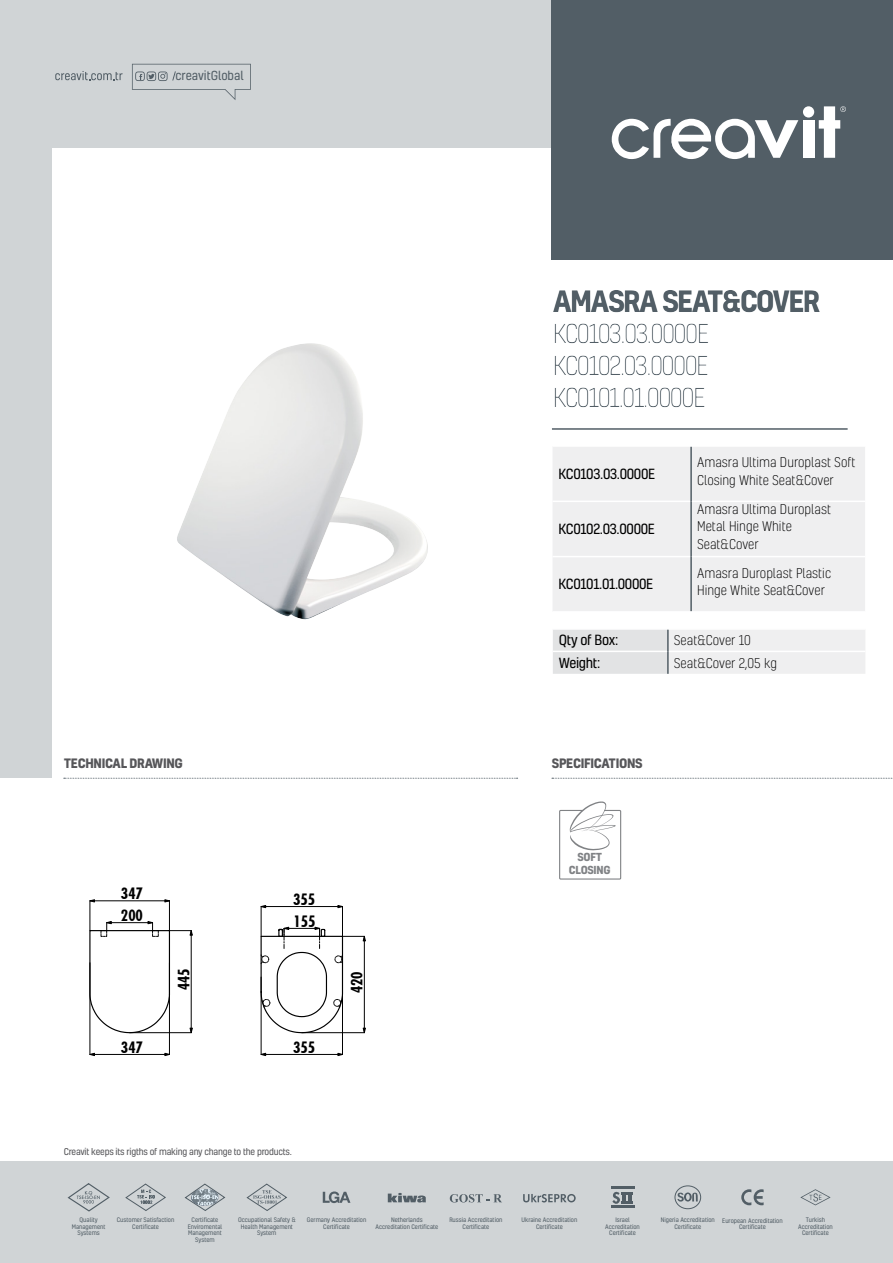
<style>
.page{position:relative;width:893px;height:1263px;background:#fff}
.page>*{position:absolute;margin:0;border:0;box-sizing:border-box;transform-origin:0 0}
.t1{font:700 28.5px "Kelson";letter-spacing:-.06em;color:#525e66}
.t2{font:300 25.2px/31.5px "Kelson";letter-spacing:-.06em;color:#525e66;text-align:justify}
.t3{font:15px "Futura Condensed Bold FH";letter-spacing:-.005em;color:#000}
.t4{font:13.5px "Kelson";letter-spacing:-.025em;color:#000}
.t5{font:300 12.9px/17.2px "Kelson";color:#000}
.t6{font:700 12.45px "Kelson";letter-spacing:-.025em;color:#565659}
.t7{font:12px "Kelson";color:#525e66}
.t8{font:700 10.65px/12.8px "Kelson";letter-spacing:-.02em;color:#808285;text-align:center}
.t9{font:9px "Kelson";letter-spacing:-.025em;color:#565659}
.t10{font:6px/6.6px "Kelson";color:#525e66;text-align:center}
</style>
<div class="page">
<div style="left:0;top:0;width:552px;height:778px;background:#d0d4d6"></div>
<div style="left:52px;top:148px;width:518px;height:636px;background:#fff"></div>
<div style="left:552px;top:0;width:341px;height:259px;background:#525e66"></div>
<div style="left:803px;top:106px;width:11px;height:12px;background:#fff;border-radius:50%"></div>
<svg style="left:819px;top:106px;width:27px;height:52px"></svg>
<div style="left:803px;top:120px;width:11px;height:38px;background:#fff"></div>
<svg style="left:612px;top:119px;width:186px;height:40px"></svg>
<svg style="left:64px;top:778px;width:454px;height:1px"></svg>
<svg style="left:552px;top:778px;width:341px;height:1px"></svg>
<div style="left:0;top:1161px;width:893px;height:102px;background:#d0d4d6"></div>
<svg style="left:68px;top:1183px;width:42px;height:28px"></svg>
<svg style="left:125px;top:1183px;width:41px;height:28px"></svg>
<svg style="left:184px;top:1183px;width:42px;height:28px"></svg>
<svg style="left:246px;top:1183px;width:41px;height:28px"></svg>
<svg style="left:323px;top:1191px;width:27px;height:12px"></svg>
<svg style="left:388px;top:1193px;width:38px;height:9px"></svg>
<svg style="left:450px;top:1194px;width:52px;height:8px"></svg>
<svg style="left:523px;top:1194px;width:53px;height:8px"></svg>
<hr style="left:611px;top:1205px;width:23px;height:3px;background:#525e66">
<svg style="left:612px;top:1191px;width:21px;height:13px"></svg>
<hr style="left:611px;top:1186px;width:23px;height:3px;background:#525e66">
<svg style="left:677px;top:1192px;width:21px;height:9px"></svg>
<div style="left:675px;top:1185px;width:26px;height:24px;border:1px solid #525e66;border-radius:50%"></div>
<svg style="left:800px;top:1189px;width:31px;height:16px"></svg>
<svg style="left:741px;top:1189px;width:23px;height:16px"></svg>
<svg style="left:55px;top:71px;width:68px;height:9px"></svg>
<svg style="left:132px;top:64px;width:119px;height:36px"></svg>
<div style="left:559px;top:810px;width:62px;height:69px;border:1px solid #808285"></div>
<svg style="left:570px;top:801px;width:46px;height:49px"></svg>
<svg style="left:553px;top:630px;width:312px;height:44px"></svg>
<hr style="left:553px;top:651px;width:114px;height:1px;background:#fff">
<hr style="left:669px;top:651px;width:196px;height:1px;background:#fff">
<hr style="left:667px;top:630px;width:2px;height:21px;background:#525e66">
<hr style="left:667px;top:651px;width:2px;height:23px;background:#525e66">
<hr style="left:552px;top:428px;width:296px;height:2px;background:#525e66">
<div style="left:553px;top:447px;width:312px;height:164px;background:#efeff0"></div>
<hr style="left:553px;top:501px;width:137px;height:1px;background:#fff">
<hr style="left:553px;top:556px;width:137px;height:1px;background:#fff">
<hr style="left:692px;top:501px;width:173px;height:1px;background:#fff">
<hr style="left:692px;top:556px;width:173px;height:1px;background:#fff">
<hr style="left:690px;top:447px;width:2px;height:54px;background:#525e66">
<hr style="left:690px;top:501px;width:2px;height:56px;background:#525e66">
<hr style="left:690px;top:557px;width:2px;height:54px;background:#525e66">
<img style="left:177px;top:343px;width:251px;height:277px">
<svg style="left:260px;top:927px;width:106px;height:107px"></svg>
<hr style="left:302px;top:1032px;width:62px;height:1px;background:#000">
<hr style="left:364px;top:936px;width:1px;height:97px;background:#000">
<hr style="left:90px;top:901px;width:1px;height:30px;background:#000">
<hr style="left:169px;top:901px;width:1px;height:30px;background:#000">
<hr style="left:90px;top:900px;width:79px;height:1px;background:#000">
<hr style="left:90px;top:963px;width:1px;height:91px;background:#000">
<hr style="left:169px;top:963px;width:1px;height:91px;background:#000">
<hr style="left:90px;top:1054px;width:79px;height:1px;background:#000">
<svg style="left:89px;top:921px;width:104px;height:113px"></svg>
<hr style="left:107px;top:922px;width:46px;height:1px;background:#000">
<hr style="left:261px;top:906px;width:1px;height:30px;background:#000">
<hr style="left:342px;top:906px;width:1px;height:30px;background:#000">
<hr style="left:261px;top:906px;width:81px;height:1px;background:#000">
<hr style="left:261px;top:977px;width:1px;height:77px;background:#000">
<hr style="left:342px;top:977px;width:1px;height:77px;background:#000">
<hr style="left:261px;top:1054px;width:81px;height:1px;background:#000">
<h3 class="t7" style="left:175px;top:67px;width:70px">creavitGlobal</h3>
<h1 class="t1" style="left:553px;top:281px;width:269px">AMASRA SEAT&amp;COVER</h1>
<h2 class="t2" style="left:553px;top:318px;width:158px">KC0103.03.0000E KC0102.03.0000E KC0101.01.0000E</h2>
<h3 class="t4" style="left:559px;top:465px;width:98px">KC0103.03.0000E</h3>
<h3 class="t5" style="left:697px;top:454px;width:160px">Amasra Ultima Duroplast Soft<br>Closing White Seat&amp;Cover</h3>
<h3 class="t4" style="left:559px;top:520px;width:98px">KC0102.03.0000E</h3>
<h3 class="t5" style="left:697px;top:500px;width:135px">Amasra Ultima Duroplast<br>Metal Hinge White<br>Seat&amp;Cover</h3>
<h3 class="t4" style="left:559px;top:575px;width:96px">KC0101.01.0000E</h3>
<h3 class="t5" style="left:697px;top:564px;width:136px">Amasra Duroplast Plastic<br>Hinge White Seat&amp;Cover</h3>
<h3 class="t4" style="left:559px;top:631px;width:61px">Qty of Box:</h3>
<h3 class="t5" style="left:674px;top:631px;width:79px">Seat&amp;Cover 10</h3>
<h3 class="t4" style="left:559px;top:654px;width:43px">Weight:</h3>
<h3 class="t5" style="left:674px;top:654px;width:105px">Seat&amp;Cover 2,05 kg</h3>
<h3 class="t6" style="left:64px;top:754px;width:121px">TECHNICAL DRAWING</h3>
<h3 class="t6" style="left:552px;top:754px;width:92px">SPECIFICATIONS</h3>
<h3 class="t3" style="left:121px;top:884px;width:23px">347</h3>
<h3 class="t3" style="left:293px;top:889px;width:23px">355</h3>
<h3 class="t3" style="left:121px;top:905px;width:23px">200</h3>
<h3 class="t3" style="left:294px;top:911px;width:23px">155</h3>
<h3 class="t3" style="left:174px;top:990px;width:23px;rotate:-90deg">445</h3>
<h3 class="t3" style="left:347px;top:993px;width:23px;rotate:-90deg">420</h3>
<h3 class="t3" style="left:121px;top:1037px;width:23px">347</h3>
<h3 class="t3" style="left:293px;top:1037px;width:23px">355</h3>
<h3 class="t9" style="left:64px;top:1146px;width:230px">Creavit keeps its rigths of making any change to the products.</h3>
<h3 class="t8" style="left:569px;top:850px;width:43px">SOFT<br>CLOSING</h3>
<p class="t10" style="left:72px;top:1216px;width:35px">Quality<br>Management<br>Systems</p>
<p class="t10" style="left:117px;top:1216px;width:59px">Customer Satisfaction<br>Certificate</p>
<p class="t10" style="left:188px;top:1216px;width:36px">Certificate<br>Enviromental<br>Management<br>System</p>
<p class="t10" style="left:238px;top:1216px;width:59px">Occupational Safety &amp;<br>Health Management<br>System</p>
<p class="t10" style="left:307px;top:1216px;width:61px">Germany Accreditation<br>Certificate</p>
<p class="t10" style="left:375px;top:1216px;width:64px">Netherlands<br>Accreditation Certificate</p>
<p class="t10" style="left:449px;top:1216px;width:55px">Russia Accreditation<br>Certificate</p>
<p class="t10" style="left:521px;top:1216px;width:58px">Ukraine Accreditation<br>Certificate</p>
<p class="t10" style="left:605px;top:1216px;width:36px">Israel<br>Accreditation<br>Certificate</p>
<p class="t10" style="left:661px;top:1216px;width:56px">Nigeria Accreditation<br>Certificate</p>
<p class="t10" style="left:798px;top:1216px;width:36px">Turkish<br>Accreditation<br>Certificate</p>
<p class="t10" style="left:722px;top:1217px;width:62px">European Accreditation<br>Certificate</p>
</div>
